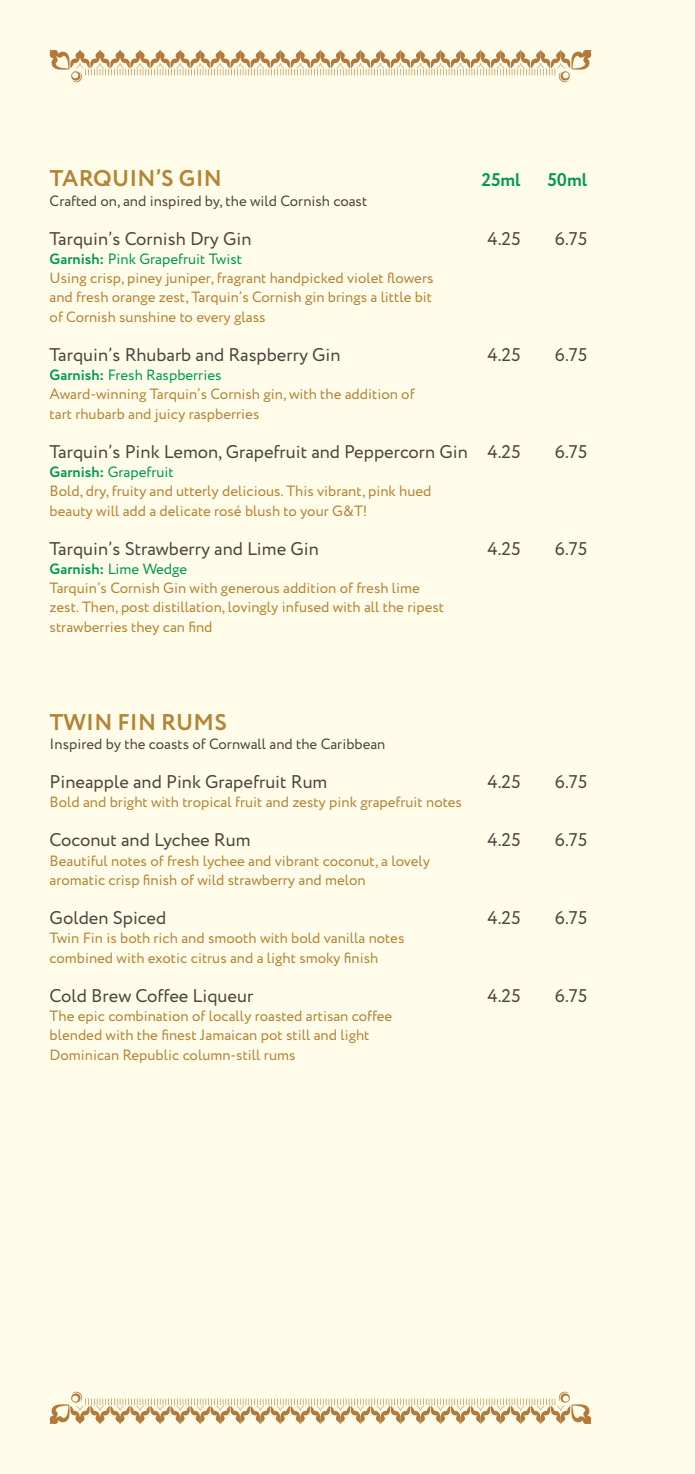
<style>
.page{position:relative;width:695px;height:1474px;background:#fff}
.page>*{position:absolute;margin:0;border:0;box-sizing:border-box;transform-origin:0 0}
.t1{font:700 22.75px "Circe";letter-spacing:.01em;color:#b48337}
.t2{font:18.38px "Circe";color:#4c453f}
.t3{font:700 18.38px "Circe";color:#00994e}
.t4{font:14.88px/19.2px "Circe";color:#b48337}
.t5{font:14.88px "Circe";color:#4c453f}
.s1{font-weight:700;color:#00994e}
.s2{color:#00994e}
</style>
<div class="page">
<div style="left:0;top:0;width:694px;height:1473px;background:#fffde9"></div>
<svg style="left:50px;top:50px;width:541px;height:32px"></svg>
<svg style="left:50px;top:1391px;width:541px;height:33px"></svg>
<h1 class="t1" style="left:50px;top:163px;width:173px">TARQUIN’S GIN</h1>
<p class="t3" style="left:481px;top:168px;width:41px">25ml</p>
<p class="t3" style="left:547px;top:168px;width:41px">50ml</p>
<p class="t5" style="left:50px;top:191px;width:319px">Crafted on, and inspired by, the wild Cornish coast</p>
<p class="t2" style="left:50px;top:226px;width:203px">Tarquin’s Cornish Dry Gin</p>
<p class="t2" style="left:487px;top:226px;width:35px">4.25</p>
<p class="t2" style="left:554px;top:226px;width:34px">6.75</p>
<p class="t4" style="left:50px;top:250px;width:385px"><span class="s1">Garnish:</span> <span class="s2">Pink Grapefruit Twist<br></span>Using crisp, piney juniper, fragrant handpicked violet flowers and fresh orange zest, Tarquin’s Cornish gin brings a little bit of Cornish sunshine to every glass</p>
<p class="t2" style="left:50px;top:342px;width:292px">Tarquin’s Rhubarb and Raspberry Gin</p>
<p class="t2" style="left:487px;top:342px;width:35px">4.25</p>
<p class="t2" style="left:554px;top:342px;width:34px">6.75</p>
<p class="t4" style="left:50px;top:366px;width:366px"><span class="s1">Garnish:</span> <span class="s2">Fresh Raspberries<br></span>Award-winning Tarquin’s Cornish gin, with the addition of tart rhubarb and juicy raspberries</p>
<p class="t2" style="left:50px;top:439px;width:472px">Tarquin’s Pink Lemon, Grapefruit and Peppercorn Gin 4.25</p>
<p class="t2" style="left:554px;top:439px;width:34px">6.75</p>
<p class="t4" style="left:50px;top:463px;width:383px"><span class="s1">Garnish:</span> <span class="s2">Grapefruit<br></span>Bold, dry, fruity and utterly delicious. This vibrant, pink hued beauty will add a delicate rosé blush to your G&amp;T!</p>
<p class="t2" style="left:50px;top:536px;width:270px">Tarquin’s Strawberry and Lime Gin</p>
<p class="t2" style="left:487px;top:536px;width:35px">4.25</p>
<p class="t2" style="left:554px;top:536px;width:34px">6.75</p>
<p class="t4" style="left:50px;top:559px;width:396px"><span class="s1">Garnish:</span> <span class="s2">Lime Wedge<br></span>Tarquin’s Cornish Gin with generous addition of fresh lime zest. Then, post distillation, lovingly infused with all the ripest strawberries they can find</p>
<h1 class="t1" style="left:50px;top:706px;width:179px">TWIN FIN RUMS</h1>
<p class="t5" style="left:50px;top:734px;width:337px">Inspired by the coasts of Cornwall and the Caribbean</p>
<p class="t2" style="left:50px;top:769px;width:279px">Pineapple and Pink Grapefruit Rum</p>
<p class="t2" style="left:487px;top:769px;width:35px">4.25</p>
<p class="t2" style="left:554px;top:769px;width:34px">6.75</p>
<p class="t4" style="left:50px;top:793px;width:414px">Bold and bright with tropical fruit and zesty pink grapefruit notes</p>
<p class="t2" style="left:50px;top:828px;width:202px">Coconut and Lychee Rum</p>
<p class="t2" style="left:487px;top:828px;width:35px">4.25</p>
<p class="t2" style="left:554px;top:828px;width:34px">6.75</p>
<p class="t4" style="left:50px;top:851px;width:382px">Beautiful notes of fresh lychee and vibrant coconut, a lovely aromatic crisp finish of wild strawberry and melon</p>
<p class="t2" style="left:50px;top:905px;width:118px">Golden Spiced</p>
<p class="t2" style="left:487px;top:905px;width:35px">4.25</p>
<p class="t2" style="left:554px;top:905px;width:34px">6.75</p>
<p class="t4" style="left:50px;top:929px;width:356px">Twin Fin is both rich and smooth with bold vanilla notes combined with exotic citrus and a light smoky finish</p>
<p class="t2" style="left:50px;top:983px;width:205px">Cold Brew Coffee Liqueur</p>
<p class="t2" style="left:487px;top:983px;width:35px">4.25</p>
<p class="t2" style="left:554px;top:983px;width:34px">6.75</p>
<p class="t4" style="left:50px;top:1006px;width:344px">The epic combination of locally roasted artisan coffee blended with the finest Jamaican pot still and light<br>Dominican Republic column-still rums</p>
</div>
